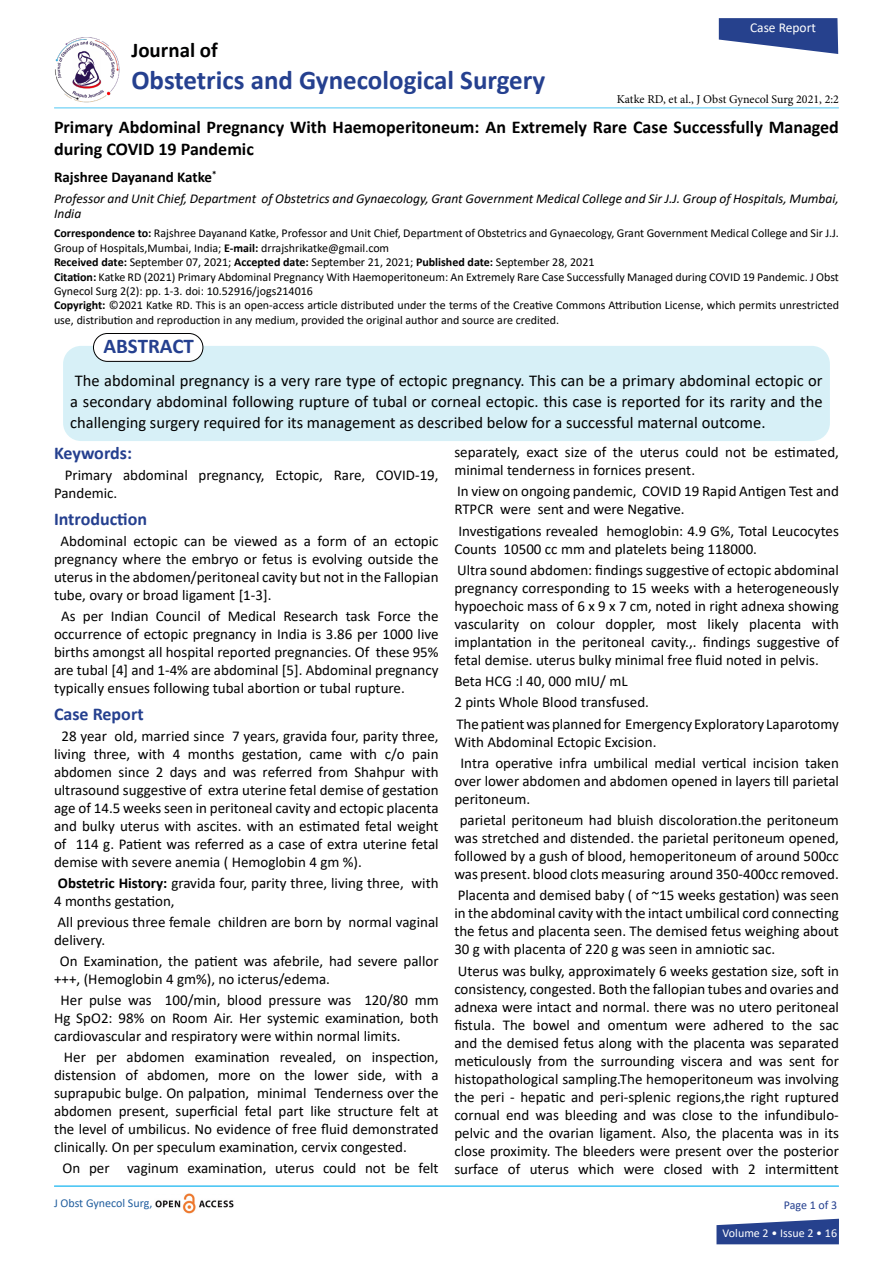
<style>
.page{position:relative;width:893px;height:1263px;background:#fff}
.page>*{position:absolute;margin:0;border:0;box-sizing:border-box;transform-origin:0 0}
.t1{font:700 27px "Calibri";color:#25408f}
.t2{font:700 21px "Calibri";color:#000101}
.t3{font:700 21px "Calibri";color:#25408f}
.t4{font:700 18px/21.6px "Calibri";color:#000}
.t5{font:700 18px "Calibri";color:#25408f}
.t6{font:16.5px/21px "Calibri";color:#000;text-align:justify}
.t7{font:15px/18px "Calibri";color:#000}
.t8{font:700 15px "Calibri";color:#000}
.t9{font:italic 13.5px/15px "Calibri";color:#000}
.t10{font:13.5px "Calibri";color:#fff}
.t11{font:12px/14.4px "Calibri";color:#000}
.t12{font:12px "Minion Pro";color:#000}
.t13{font:12px "Calibri";color:#215e9e}
.t14{font:12px "Calibri";color:#fff}
.t15{font:12px "Calibri";letter-spacing:-.005em;color:#25408f}
.s1{font-weight:700}
</style>
<div class="page">
<svg style="left:716px;top:1219px;width:123px;height:25px;background:#40589a"></svg>
<hr style="left:54px;top:107px;width:785px;height:1px;background:#00aeef">
<img style="left:155px;top:1193px;width:79px;height:20px">
<div style="left:63px;top:346px;width:767px;height:95px;background:#d7f0f7;border-radius:18px"></div>
<img style="left:55px;top:37px;width:65px;height:66px">
<div style="left:93px;top:333px;width:110px;height:28px;background:#fff;border-radius:14px"></div>
<div style="left:93px;top:333px;width:110px;height:29px;border:1px solid #000;border-radius:14px"></div>
<hr style="left:54px;top:1186px;width:785px;height:1px;background:#00aeef">
<svg style="left:719px;top:18px;width:119px;height:36px"></svg>
<p class="t10" style="left:750px;top:18px;width:67px">Case Report</p>
<h2 class="t2" style="left:131px;top:35px;width:88px">Journal of</h2>
<h1 class="t1" style="left:131px;top:61px;width:415px">Obstetrics and Gynecological Surgery</h1>
<p class="t12" style="left:617px;top:91px;width:224px">Katke RD, et al., J Obst Gynecol Surg 2021, 2:2</p>
<p class="t4" style="left:54px;top:116px;width:786px">Primary Abdominal Pregnancy With Haemoperitoneum: An Extremely Rare Case Successfully Managed during COVID 19 Pandemic</p>
<p class="t8" style="left:54px;top:166px;width:164px">Rajshree Dayanand Katke<sup>*</sup></p>
<p class="t9" style="left:54px;top:190px;width:786px">Professor and Unit Chief, Department of Obstetrics and Gynaecology, Grant Government Medical College and Sir J.J. Group of Hospitals, Mumbai,<br>India</p>
<p class="t11" style="left:54px;top:226px;width:786px"><span class="s1">Correspondence to:</span> Rajshree Dayanand Katke, Professor and Unit Chief, Department of Obstetrics and Gynaecology, Grant Government Medical College and Sir J.J.<br>Group of Hospitals,Mumbai, India; <span class="s1">E-mail:</span> drrajshrikatke@gmail.com<br><span class="s1">Received date:</span> September 07, 2021; <span class="s1">Accepted date:</span> September 21, 2021; <span class="s1">Published date:</span> September 28, 2021<br><span class="s1">Citation:</span> Katke RD (2021) Primary Abdominal Pregnancy With Haemoperitoneum: An Extremely Rare Case Successfully Managed during COVID 19 Pandemic. J Obst Gynecol Surg 2(2): pp. 1-3. doi: 10.52916/jogs214016<br><span class="s1">Copyright:</span> ©2021 Katke RD. This is an open-access article distributed under the terms of the Creative Commons Attribution License, which permits unrestricted use, distribution and reproduction in any medium, provided the original author and source are credited.</p>
<h2 class="t3" style="left:103px;top:332px;width:92px">ABSTRACT</h2>
<p class="t6" style="left:70px;top:370px;width:754px">The abdominal pregnancy is a very rare type of ectopic pregnancy. This can be a primary abdominal ectopic or a secondary abdominal following rupture of tubal or corneal ectopic. this case is reported for its rarity and the challenging surgery required for its management as described below for a successful maternal outcome.</p>
<p class="t5" style="left:54px;top:441px;width:79px">Keywords:</p>
<p class="t7" style="left:54px;top:466px;width:386px;text-indent:11px">Primary abdominal pregnancy, Ectopic, Rare, COVID-19,<br>Pandemic.</p>
<p class="t5" style="left:54px;top:507px;width:95px">Introduction</p>
<p class="t7" style="left:54px;top:532px;width:386px;text-align:justify;text-indent:7px">Abdominal ectopic can be viewed as a form of an ectopic pregnancy where the embryo or fetus is evolving outside the uterus in the abdomen/peritoneal cavity but not in the Fallopian tube, ovary or broad ligament [1-3].</p>
<p class="t7" style="left:54px;top:607px;width:386px;text-align:justify;text-indent:7px">As per Indian Council of Medical Research task Force the occurrence of ectopic pregnancy in India is 3.86 per 1000 live births amongst all hospital reported pregnancies. Of these 95% are tubal [4] and 1-4% are abdominal [5]. Abdominal pregnancy typically ensues following tubal abortion or tubal rupture.</p>
<p class="t5" style="left:54px;top:702px;width:91px">Case Report</p>
<p class="t7" style="left:54px;top:727px;width:386px;text-align:justify;text-indent:8px">28 year old, married since 7 years, gravida four, parity three, living three, with 4 months gestation, came with c/o pain abdomen since 2 days and was referred from Shahpur with ultrasound suggestive of extra uterine fetal demise of gestation age of 14.5 weeks seen in peritoneal cavity and ectopic placenta and bulky uterus with ascites. with an estimated fetal weight of 114 g. Patient was referred as a case of extra uterine fetal demise with severe anemia ( Hemoglobin 4 gm %).</p>
<p class="t7" style="left:54px;top:874px;width:386px"><span class="s1">Obstetric History:</span> gravida four, parity three, living three, with<br>4 months gestation,</p>
<p class="t7" style="left:54px;top:913px;width:386px">All previous three female children are born by normal vaginal delivery.</p>
<p class="t7" style="left:54px;top:952px;width:386px;text-indent:6px">On Examination, the patient was afebrile, had severe pallor +++, (Hemoglobin 4 gm%), no icterus/edema.</p>
<p class="t7" style="left:54px;top:991px;width:386px;text-align:justify;text-indent:7px">Her pulse was 100/min, blood pressure was 120/80 mm Hg SpO2: 98% on Room Air. Her systemic examination, both cardiovascular and respiratory were within normal limits.</p>
<p class="t7" style="left:54px;top:1048px;width:386px;text-align:justify;text-indent:10px">Her per abdomen examination revealed, on inspection, distension of abdomen, more on the lower side, with a suprapubic bulge. On palpation, minimal Tenderness over the abdomen present, superficial fetal part like structure felt at the level of umbilicus. No evidence of free fluid demonstrated clinically. On per speculum examination, cervix congested.</p>
<p class="t7" style="left:63px;top:1159px;width:377px">On per vaginum examination, uterus could not be felt</p>
<p class="t7" style="left:454px;top:443px;width:386px">separately, exact size of the uterus could not be estimated, minimal tenderness in fornices present.</p>
<p class="t7" style="left:454px;top:482px;width:386px">In view on ongoing pandemic, COVID 19 Rapid Antigen Test and<br>RTPCR were sent and were Negative.</p>
<p class="t7" style="left:454px;top:521px;width:386px">Investigations revealed hemoglobin: 4.9 G%, Total Leucocytes<br>Counts 10500 cc mm and platelets being 118000.</p>
<p class="t7" style="left:454px;top:560px;width:386px;text-align:justify">Ultra sound abdomen: findings suggestive of ectopic abdominal pregnancy corresponding to 15 weeks with a heterogeneously hypoechoic mass of 6 x 9 x 7 cm, noted in right adnexa showing vascularity on colour doppler, most likely placenta with implantation in the peritoneal cavity.,. findings suggestive of fetal demise. uterus bulky minimal free fluid noted in pelvis.</p>
<p class="t7" style="left:454px;top:670px;width:386px;line-height:21.3px">Beta HCG :l 40, 000 mIU/ mL<br>2 pints Whole Blood transfused.<br>The patient was planned for Emergency Exploratory Laparotomy</p>
<p class="t7" style="left:461px;top:731px;width:380px;line-height:21.3px;text-indent:-6px">With Abdominal Ectopic Excision.<br>Intra operative infra umbilical medial vertical incision taken</p>
<p class="t7" style="left:454px;top:771px;width:386px">over lower abdomen and abdomen opened in layers till parietal peritoneum.</p>
<p class="t7" style="left:454px;top:811px;width:386px;text-align:center">parietal peritoneum had bluish discoloration.the peritoneum was stretched and distended. the parietal peritoneum opened, followed by a gush of blood, hemoperitoneum of around 500cc was present. blood clots measuring around 350-400cc removed.</p>
<p class="t7" style="left:454px;top:886px;width:386px;text-align:justify">Placenta and demised baby ( of ~15 weeks gestation) was seen in the abdominal cavity with the intact umbilical cord connecting the fetus and placenta seen. The demised fetus weighing about 30 g with placenta of 220 g was seen in amniotic sac.</p>
<p class="t7" style="left:454px;top:961px;width:386px;text-align:justify">Uterus was bulky, approximately 6 weeks gestation size, soft in consistency, congested. Both the fallopian tubes and ovaries and adnexa were intact and normal. there was no utero peritoneal fistula. The bowel and omentum were adhered to the sac and the demised fetus along with the placenta was separated meticulously from the surrounding viscera and was sent for histopathological sampling.The hemoperitoneum was involving the peri - hepatic and peri-splenic regions,the right ruptured cornual end was bleeding and was close to the infundibulo&shy;pelvic and the ovarian ligament. Also, the placenta was in its close proximity. The bleeders were present over the posterior surface of uterus which were closed with 2 intermittent</p>
<p class="t13" style="left:54px;top:1195px;width:100px">J Obst Gynecol Surg,</p>
<p class="t15" style="left:784px;top:1196px;width:55px">Page 1 of 3</p>
<p class="t14" style="left:723px;top:1225px;width:116px">Volume 2 • Issue 2 • 16</p>
</div>
